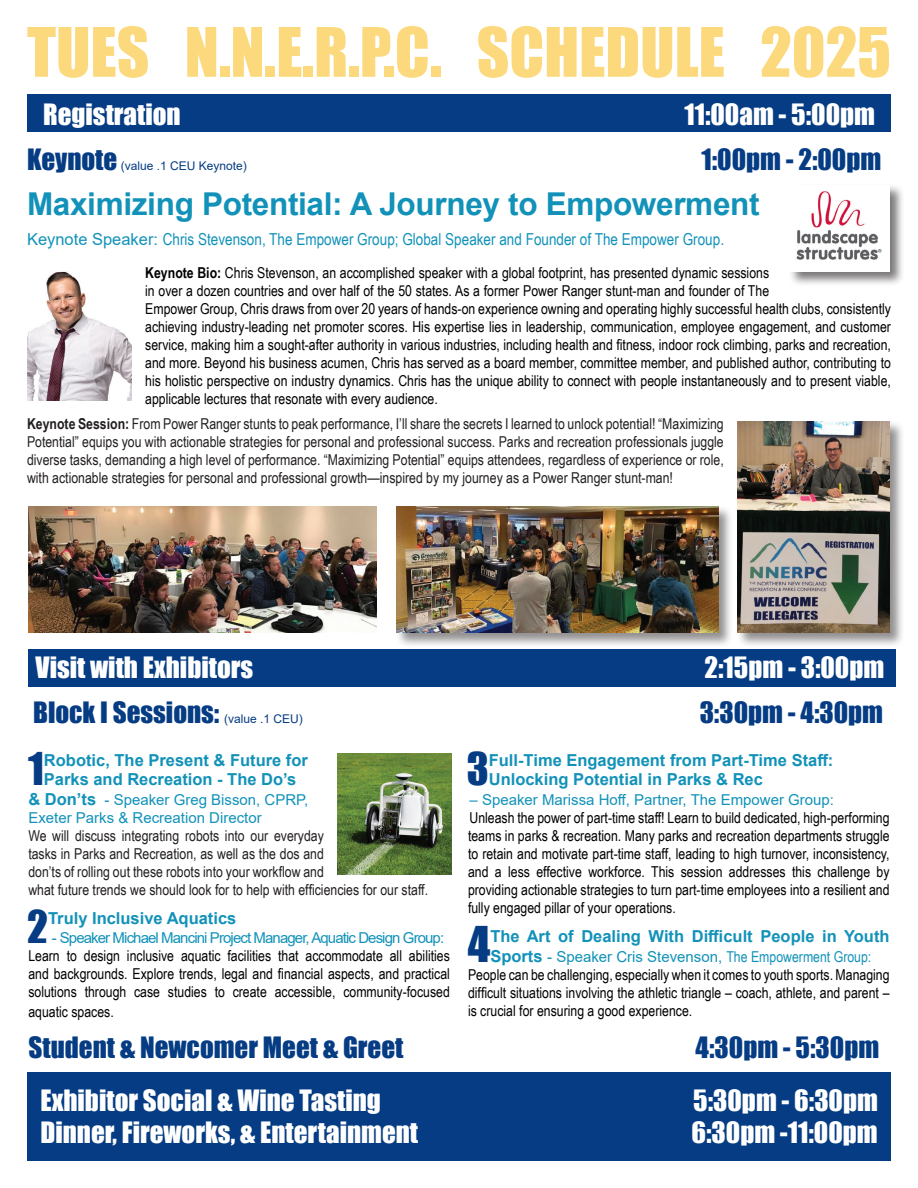
<style>
.page{position:relative;width:918px;height:1188px;background:#fff}
.page>*{position:absolute;margin:0;border:0;box-sizing:border-box;transform-origin:0 0}
.t1{font:63px "Impact";color:#fcd97c}
.t2{font:45.3px "Impact";color:#053c83}
.t3{font:41.55px "Impact";color:#053c83}
.t4{font:700 31.5px "Arial";letter-spacing:-.01em;color:#1292b9}
.t5{font:27px "Impact";color:#fff}
.t6{font:27px "Impact";color:#053c83}
.t7{font:700 16.5px/19.8px "Arial";color:#1292b9}
.t8{font:16.5px "Arial Narrow";color:#1292b9}
.t9{font:15px/18px "Arial Narrow";color:#000;text-align:justify}
.t10{font:15px/18px "Arial Narrow";color:#231f20;text-align:justify}
.t11{font:15px/18px "Arial";color:#1292b9}
.t12{font:15px "Arial";letter-spacing:-.06em;color:#1292b9}
.t13{font:12px "Arial";color:#053c83}
.s1{font-family:"Arial"}
.s2{font-weight:700}
.s3{font-weight:700;font-size:16.5px}
.s4{font-family:"Arial Narrow"}
</style>
<div class="page">
<div style="left:28px;top:649px;width:868px;height:37px;background:#053c83"></div>
<div style="left:27px;top:1072px;width:864px;height:89px;background:#053c83"></div>
<div style="left:27px;top:94px;width:864px;height:38px;background:#053c83"></div>
<div style="left:395px;top:505px;width:338px;height:143px;background:#231f20;opacity:.5"></div>
<img style="left:396px;top:507px;width:323px;height:126px">
<img style="left:28px;top:507px;width:349px;height:126px">
<div style="left:788px;top:184px;width:117px;height:103px;background:#231f20;opacity:.6"></div>
<img style="left:789px;top:185px;width:101px;height:87px">
<img style="left:27px;top:271px;width:105px;height:130px">
<div style="left:736px;top:420px;width:169px;height:228px;background:#231f20;opacity:.5"></div>
<img style="left:737px;top:421px;width:153px;height:212px">
<img style="left:338px;top:753px;width:114px;height:122px">
<h1 class="t1" style="left:27px;top:3px;width:866px">TUES N.N.E.R.P.C. SCHEDULE 2025</h1>
<h3 class="t5" style="left:43px;top:93px;width:139px">Registration</h3>
<h3 class="t5" style="left:684px;top:93px;width:192px">11:00am - 5:00pm</h3>
<h3 class="t6" style="left:702px;top:139px;width:181px">1:00pm - 2:00pm</h3>
<h3 class="t4" style="left:27px;top:182px;width:734px">Maximizing Potential: A Journey to Empowerment</h3>
<p class="t8" style="left:27px;top:227px;width:699px"><span class="s1">Keynote Speaker:</span> Chris Stevenson, The Empower Group; Global Speaker and Founder of The Empower Group.</p>
<p class="t9" style="left:145px;top:263px;width:747px;text-align:left"><span class="s2">Keynote Bio:</span> Chris Stevenson, an accomplished speaker with a global footprint, has presented dynamic sessions<br>in over a dozen countries and over half of the 50 states. As a former Power Ranger stunt-man and founder of The<br>Empower Group, Chris draws from over 20 years of hands-on experience owning and operating highly successful health clubs, consistently achieving industry-leading net promoter scores. His expertise lies in leadership, communication, employee engagement, and customer service, making him a sought-after authority in various industries, including health and fitness, indoor rock climbing, parks and recreation, and more. Beyond his business acumen, Chris has served as a board member, committee member, and published author, contributing to his holistic perspective on industry dynamics. Chris has the unique ability to connect with people instantaneously and to present viable, applicable lectures that resonate with every audience.</p>
<p class="t10" style="left:27px;top:414px;width:698px"><span class="s2">Keynote Session:</span> From Power Ranger stunts to peak performance, I’ll share the secrets I learned to unlock potential! “Maximizing Potential” equips you with actionable strategies for personal and professional success. Parks and recreation professionals juggle diverse tasks, demanding a high level of performance. “Maximizing Potential” equips attendees, regardless of experience or role, with actionable strategies for personal and professional growth—inspired by my journey as a Power Ranger stunt-man!</p>
<h3 class="t6" style="left:27px;top:139px;width:92px">Keynote</h3>
<p class="t13" style="left:121px;top:158px;width:128px">(value .1 CEU Keynote)</p>
<h3 class="t5" style="left:36px;top:647px;width:219px">Visit with Exhibitors</h3>
<h3 class="t5" style="left:705px;top:647px;width:181px">2:15pm - 3:00pm</h3>
<h3 class="t6" style="left:33px;top:692px;width:188px">Block I Sessions:</h3>
<h3 class="t6" style="left:700px;top:692px;width:185px">3:30pm - 4:30pm</h3>
<p class="t13" style="left:224px;top:711px;width:80px">(value .1 CEU)</p>
<h3 class="t3" style="left:28px;top:737px;width:17px">1</h3>
<p class="t7" style="left:44px;top:750px;width:266px">Robotic, The Present &amp; Future for<br>Parks and Recreation - The Do’s</p>
<p class="t11" style="left:28px;top:791px;width:282px"><span class="s3">&amp; Don’ts</span> - Speaker Greg Bisson, CPRP,<br>Exeter Parks &amp; Recreation Director</p>
<p class="t10" style="left:28px;top:826px;width:401px;text-align:left">We will discuss integrating robots into our everyday<br>tasks in Parks and Recreation, as well as the dos and<br>don’ts of rolling out these robots into your workflow and<br>what future trends we should look for to help with efficiencies for our staff.</p>
<h3 class="t3" style="left:27px;top:895px;width:22px">2</h3>
<p class="t7" style="left:48px;top:908px;width:190px">Truly Inclusive Aquatics</p>
<p class="t12" style="left:52px;top:928px;width:394px">- Speaker Michael Mancini Project Manager, Aquatic Design Group:</p>
<p class="t9" style="left:28px;top:947px;width:423px">Learn to design inclusive aquatic facilities that accommodate all abilities and backgrounds. Explore trends, legal and financial aspects, and practical solutions through case studies to create accessible, community-focused</p>
<p class="t9" style="left:28px;top:1002px;width:87px">aquatic spaces.</p>
<h3 class="t3" style="left:467px;top:737px;width:24px">3</h3>
<p class="t7" style="left:489px;top:750px;width:346px">Full-Time Engagement from Part-Time Staff:<br>Unlocking Potential in Parks &amp; Rec</p>
<p class="t11" style="left:470px;top:791px;width:366px">– Speaker Marissa Hoff, Partner, The Empower Group:</p>
<p class="t9" style="left:468px;top:808px;width:423px">Unleash the power of part-time staff! Learn to build dedicated, high-performing teams in parks &amp; recreation. Many parks and recreation departments struggle to retain and motivate part-time staff, leading to high turnover, inconsistency, and a less effective workforce. This session addresses this challenge by providing actionable strategies to turn part-time employees into a resilient and fully engaged pillar of your operations.</p>
<h2 class="t2" style="left:468px;top:909px;width:24px">4</h2>
<p class="t7" style="left:490px;top:927px;width:401px">The Art of Dealing With Difficult People in Youth</p>
<p class="t11" style="left:490px;top:947px;width:383px"><span class="s3">Sports</span> - Speaker Cris Stevenson, <span class="s4">The Empowerment Group:</span></p>
<p class="t9" style="left:468px;top:965px;width:423px">People can be challenging, especially when it comes to youth sports. Managing difficult situations involving the athletic triangle – coach, athlete, and parent – is crucial for ensuring a good experience.</p>
<h3 class="t6" style="left:29px;top:1027px;width:376px">Student &amp; Newcomer Meet &amp; Greet</h3>
<h3 class="t6" style="left:696px;top:1027px;width:185px">4:30pm - 5:30pm</h3>
<h3 class="t5" style="left:40px;top:1079px;width:342px">Exhibitor Social &amp; Wine Tasting</h3>
<h3 class="t5" style="left:693px;top:1079px;width:186px">5:30pm - 6:30pm</h3>
<h3 class="t5" style="left:40px;top:1112px;width:379px">Dinner, Fireworks, &amp; Entertainment</h3>
<h3 class="t5" style="left:692px;top:1112px;width:188px">6:30pm -11:00pm</h3>
</div>
